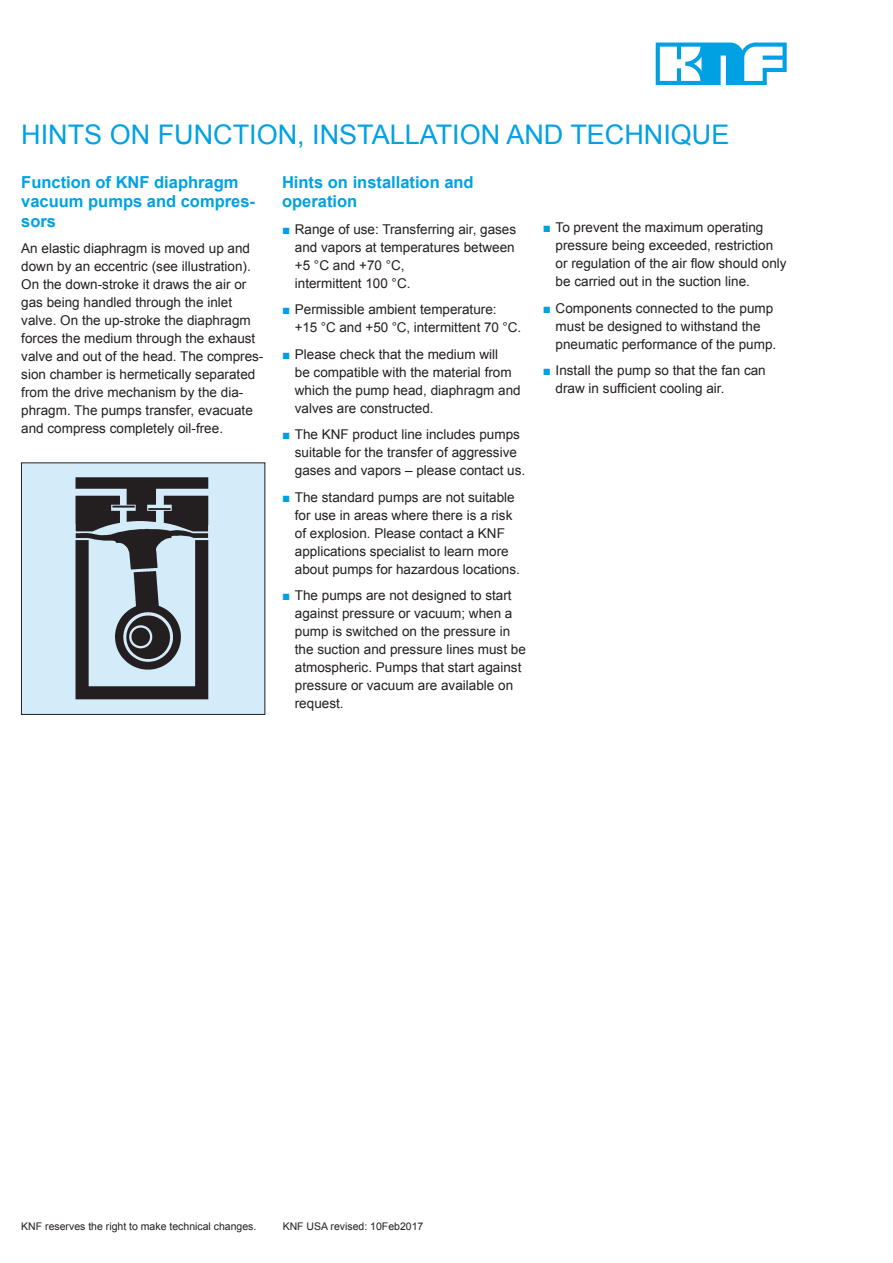
<style>
.page{position:relative;width:893px;height:1263px;background:#fff}
.page>*{position:absolute;margin:0;border:0;box-sizing:border-box;transform-origin:0 0}
.t1{font:27px "Arial";color:#00a1e3}
.t2{font:700 16.5px/19.5px "Arial";color:#00a1e3}
.t3{font:13.5px/18px "Arial";color:#231f20}
.t4{font:10.5px "Arial";color:#231f20}
.s1{color:#00a1e3}
</style>
<div class="page">
<svg style="left:656px;top:43px;width:131px;height:42px"></svg>
<div style="left:21px;top:463px;width:244px;height:251px;background:#d4ecf9"></div>
<img style="left:75px;top:477px;width:134px;height:223px">
<div style="left:21px;top:463px;width:244px;height:252px;border:1px solid #231f20"></div>
<h1 class="t1" style="left:21px;top:117px;width:335px">HINTS ON FUNCTION, INSTALLAT</h1>
<h1 class="t1" style="left:452px;top:117px;width:279px">ION an d technique</h1>
<p class="t2" style="left:21px;top:173px;width:235px">Function of KNF diaphragm vacuum pumps and compres&shy;sors</p>
<p class="t3" style="left:21px;top:240px;width:244px">An elastic diaphragm is moved up and down by an eccentric (see illustration).<br>On the down-stroke it draws the air or gas being handled through the inlet valve. On the up-stroke the diaphragm forces the medium through the exhaust valve and out of the head. The compres&shy;sion chamber is hermetically separated from the drive mechanism by the dia&shy;phragm. The pumps transfer, evacuate and compress completely oil-free.</p>
<p class="t2" style="left:282px;top:173px;width:193px">Hints on installation and operation</p>
<p class="t3" style="left:295px;top:220px;width:223px;text-indent:-13px"><span class="s1">■</span> Range of use: Transferring air, gases and vapors at temperatures between +5 °C and +70 °C,<br>intermittent 100 °C.</p>
<p class="t3" style="left:295px;top:301px;width:228px;text-indent:-13px"><span class="s1">■</span> Permissible ambient temperature: +15 °C and +50 °C, intermittent 70 °C.</p>
<p class="t3" style="left:295px;top:345px;width:227px;text-indent:-13px"><span class="s1">■</span> Please check that the medium will<br>be compatible with the material from which the pump head, diaphragm and valves are constructed.</p>
<p class="t3" style="left:295px;top:425px;width:232px;text-indent:-13px"><span class="s1">■</span> The KNF product line includes pumps suitable for the transfer of aggressive gases and vapors – please contact us.</p>
<p class="t3" style="left:295px;top:488px;width:227px;text-indent:-13px"><span class="s1">■</span> The standard pumps are not suitable for use in areas where there is a risk of explosion. Please contact a KNF applications specialist to learn more about pumps for hazardous locations.</p>
<p class="t3" style="left:295px;top:586px;width:233px;text-indent:-13px"><span class="s1">■</span> The pumps are not designed to start against pressure or vacuum; when a pump is switched on the pressure in the suction and pressure lines must be atmospheric. Pumps that start against pressure or vacuum are available on request.</p>
<p class="t3" style="left:556px;top:219px;width:233px;text-indent:-13px"><span class="s1">■</span> To prevent the maximum operating pressure being exceeded, restriction or regulation of the air flow should only be carried out in the suction line.</p>
<p class="t3" style="left:556px;top:299px;width:222px;text-indent:-13px"><span class="s1">■</span> Components connected to the pump must be designed to withstand the pneumatic performance of the pump.</p>
<p class="t3" style="left:556px;top:361px;width:212px;text-indent:-13px"><span class="s1">■</span> Install the pump so that the fan can draw in sufficient cooling air.</p>
<p class="t4" style="left:21px;top:1220px;width:237px">KNF reserves the right to make technical changes.</p>
<p class="t4" style="left:283px;top:1220px;width:142px">KNF USA revised: 10Feb2017</p>
</div>
